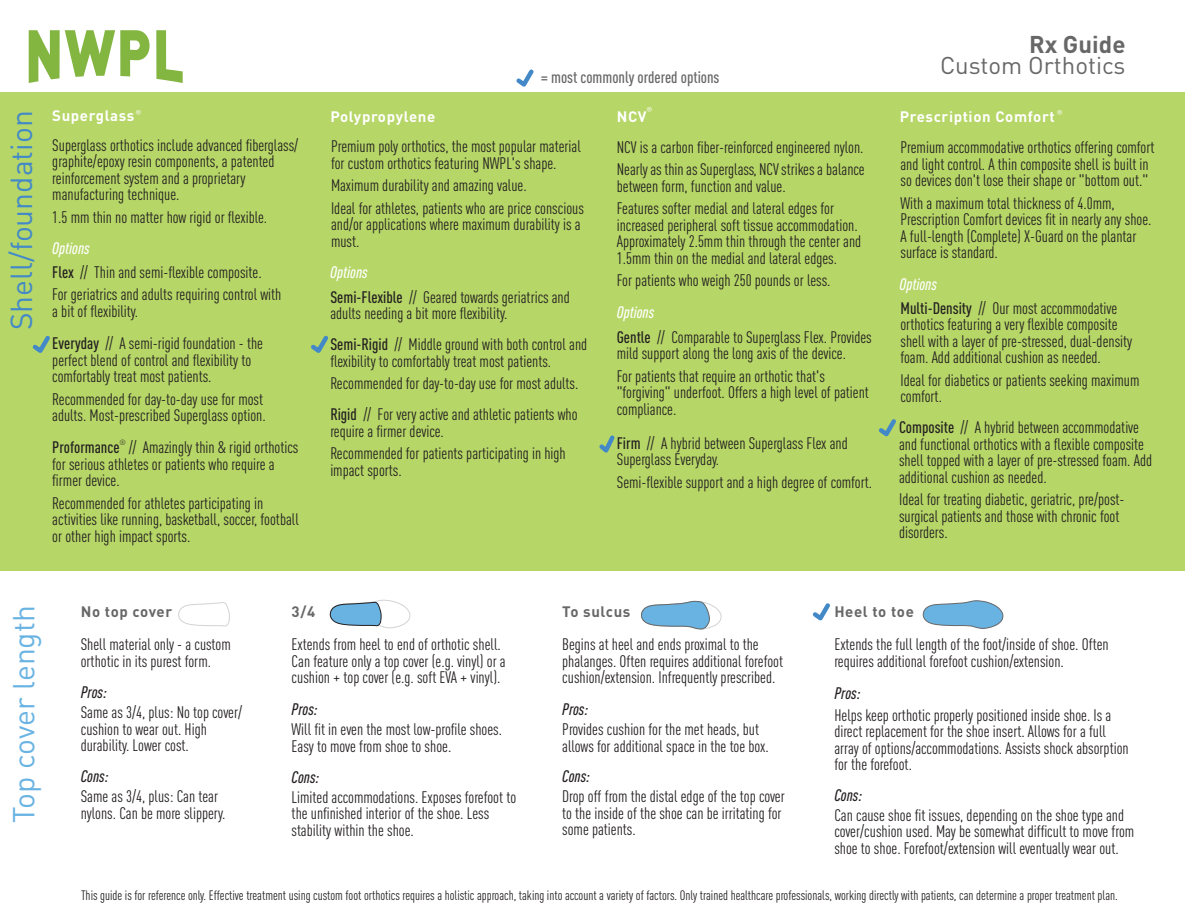
<style>
.page{position:relative;width:1185px;height:918px;background:#fff}
.page>*{position:absolute;margin:0;border:0;box-sizing:border-box;transform-origin:0 0}
.t1{font:30px "DIN Pro";color:#4389c8}
.t2{font:30px "DIN Pro";color:#69b3e3}
.t3{font:24px "DIN Pro";color:#676767}
.t4{font:700 24px "DIN Pro";color:#676767}
.t5{font:condensed 16.5px/16.5px "DIN Pro";color:#231f20}
.t6{font:italic 500 condensed 16.5px "DIN Pro";color:#231f20}
.t7{font:italic 500 condensed 16.5px "DIN Pro";color:#fff}
.t8{font:500 condensed 16.5px "DIN Pro";color:#676767}
.t9{font:700 15px "DIN Pro";letter-spacing:.04em;color:#fff}
.t10{font:700 15px "DIN Pro";letter-spacing:.04em;color:#676767}
.t11{font:condensed 13.5px "DIN Pro";color:#231f20}
.t12{font:condensed 10.5px "Myriad";color:#fff}
.t13{font:condensed 7.5px "DIN Pro";color:#231f20}
.s1{font-weight:500}
</style>
<div class="page">
<div style="left:0;top:93px;width:1185px;height:478px;background:#b6d667"></div>
<svg style="left:329px;top:599px;width:81px;height:30px"></svg>
<svg style="left:641px;top:601px;width:81px;height:29px"></svg>
<svg style="left:922px;top:600px;width:81px;height:29px"></svg>
<svg style="left:178px;top:602px;width:52px;height:25px"></svg>
<svg style="left:32px;top:335px;width:18px;height:18px"></svg>
<svg style="left:516px;top:69px;width:18px;height:18px"></svg>
<svg style="left:599px;top:435px;width:16px;height:18px"></svg>
<svg style="left:879px;top:419px;width:17px;height:18px"></svg>
<svg style="left:311px;top:336px;width:17px;height:17px"></svg>
<svg style="left:813px;top:603px;width:17px;height:18px"></svg>
<svg style="left:29px;top:30px;width:121px;height:53px"></svg>
<svg style="left:156px;top:30px;width:27px;height:53px"></svg>
<p class="t8" style="left:541px;top:71px;width:180px">= most commonly ordered options</p>
<h2 class="t4" style="left:1029px;top:35px;width:98px">Rx Guide</h2>
<h2 class="t3" style="left:940px;top:56px;width:187px">Custom Orthotics</h2>
<p class="t12" style="left:136px;top:109px;width:7px">®</p>
<p class="t12" style="left:647px;top:107px;width:7px">®</p>
<p class="t9" style="left:617px;top:111px;width:31px">NCV</p>
<p class="t12" style="left:1057px;top:110px;width:7px">®</p>
<h1 class="t1" style="left:9px;top:330px;width:222px;rotate:-90deg">Shell/foundation</h1>
<p class="t9" style="left:52px;top:110px;width:84px">Superglass</p>
<p class="t9" style="left:330px;top:111px;width:106px">Polypropylene</p>
<p class="t9" style="left:899px;top:110px;width:156px">Prescription Comfort</p>
<p class="t5" style="left:52px;top:138px;width:247px">Superglass orthotics include advanced fiberglass/ graphite/epoxy resin components, a patented reinforcement system and a proprietary manufacturing technique.</p>
<p class="t5" style="left:52px;top:210px;width:216px">1.5 mm thin no matter how rigid or flexible.</p>
<p class="t5" style="left:331px;top:139px;width:251px">Premium poly orthotics, the most popular material for custom orthotics featuring NWPL's shape.</p>
<p class="t5" style="left:331px;top:175px;width:254px;line-height:22.5px">Maximum durability and amazing value.<br>Ideal for athletes, patients who are price conscious</p>
<p class="t5" style="left:331px;top:217px;width:251px">and/or applications where maximum durability is a must.</p>
<p class="t5" style="left:617px;top:137px;width:249px;line-height:22.5px">NCV is a carbon fiber-reinforced engineered nylon.<br>NearlyasthinasSuperglass, NCVstrikesa balance</p>
<p class="t5" style="left:617px;top:176px;width:219px;line-height:22.5px">between form, function and value.<br>Features softer medial and lateral edges for</p>
<p class="t5" style="left:617px;top:218px;width:246px">increased peripheral soft tissue accommodation.<br>Approximately 2.5mm thin through the center and<br>1.5mm thin on the medial and lateral edges.</p>
<p class="t5" style="left:617px;top:273px;width:215px">For patients who weigh 250 pounds or less.</p>
<p class="t5" style="left:900px;top:141px;width:256px">Premium accommodative orthotics offering comfort and light control. A thin composite shell is built in so devices don't lose their shape or "bottom out."</p>
<p class="t5" style="left:900px;top:196px;width:252px">With a maximum total thickness of 4.0mm, Prescription Comfort devices fit in nearly any shoe.<br>A full-length (Complete) X-Guard on the plantar surface is standard.</p>
<p class="t7" style="left:52px;top:241px;width:39px">Options</p>
<p class="t5" style="left:52px;top:262px;width:231px;line-height:22.5px"><span class="s1">Flex</span> // Thin and semi-flexible composite.<br>For geriatrics and adults requiring control with</p>
<p class="t5" style="left:52px;top:304px;width:87px">a bit of flexibility.</p>
<p class="t7" style="left:330px;top:265px;width:39px">Options</p>
<p class="t7" style="left:899px;top:277px;width:39px">Options</p>
<p class="t5" style="left:330px;top:290px;width:241px"><span class="s1">Semi-Flexible</span> // Geared towards geriatrics and adults needing a bit more flexibility.</p>
<p class="t5" style="left:330px;top:337px;width:258px"><span class="s1">Semi-Rigid</span> // Middle ground with both control and flexibility to comfortably treat most patients.</p>
<p class="t5" style="left:330px;top:369px;width:250px;line-height:31px">Recommended for day-to-day use for most adults.<br><span class="s1">Rigid</span> // For very active and athletic patients who</p>
<p class="t5" style="left:330px;top:421px;width:237px;line-height:22.5px">require a firmer device.<br>Recommended for patients participating in high</p>
<p class="t5" style="left:330px;top:463px;width:73px">impact sports.</p>
<p class="t5" style="left:900px;top:301px;width:233px"><span class="s1">Multi-Density</span> // Our most accommodative orthotics featuring a very flexible composite shell with a layer of pre-stressed, dual-density foam. Add additional cushion as needed.</p>
<p class="t5" style="left:900px;top:373px;width:240px">Ideal for diabetics or patients seeking maximum comfort.</p>
<p class="t7" style="left:617px;top:306px;width:39px">Options</p>
<p class="t5" style="left:617px;top:330px;width:256px"><span class="s1">Gentle</span> // Comparable to Superglass Flex. Provides mild support along the long axis of the device.</p>
<p class="t5" style="left:617px;top:369px;width:254px">For patients that require an orthotic that's "forgiving" underfoot. Offers a high level of patient compliance.</p>
<p class="t5" style="left:52px;top:337px;width:212px"><span class="s1">Everyday</span> // A semi-rigid foundation - the perfect blend of control and flexibility to comfortably treat most patients.</p>
<p class="t5" style="left:52px;top:392px;width:215px">Recommended for day-to-day use for most adults. Most-prescribed Superglass option.</p>
<p class="t5" style="left:899px;top:421px;width:254px"><span class="s1">Composite</span> // A hybrid between accommodative and functional orthotics with a flexible composite shell topped with a layer of pre-stressed foam. Add additional cushion as needed.</p>
<p class="t5" style="left:899px;top:493px;width:227px">Ideal for treating diabetic, geriatric, pre/post&shy;surgical patients and those with chronic foot disorders.</p>
<p class="t5" style="left:617px;top:436px;width:232px"><span class="s1">Firm</span> // A hybrid between Superglass Flex and<br>Superglass Everyday.</p>
<p class="t5" style="left:617px;top:475px;width:257px">Semi-flexible support and a high degree of comfort.</p>
<p class="t13" style="left:119px;top:440px;width:8px">®</p>
<p class="t5" style="left:52px;top:441px;width:248px"><span class="s1">Proformance</span> // Amazingly thin &amp; rigid orthotics for serious athletes or patients who require a firmer device.</p>
<p class="t5" style="left:52px;top:496px;width:248px">Recommended for athletes participating in activities like running, basketball, soccer, football or other high impact sports.</p>
<h1 class="t2" style="left:12px;top:823px;width:219px;rotate:-90deg">Top cover length</h1>
<p class="t10" style="left:81px;top:606px;width:93px">No top cover</p>
<p class="t5" style="left:81px;top:638px;width:152px">Shell material only - a custom orthotic in its purest form.</p>
<p class="t6" style="left:81px;top:686px;width:28px">Pros:</p>
<p class="t10" style="left:292px;top:606px;width:25px">3/4</p>
<p class="t10" style="left:562px;top:606px;width:70px">To sulcus</p>
<p class="t10" style="left:834px;top:606px;width:81px">Heel to toe</p>
<p class="t5" style="left:292px;top:638px;width:216px">Extends from heel to end of orthotic shell.<br>Can feature only a top cover (e.g. vinyl) or a cushion + top cover (e.g. soft EVA + vinyl).</p>
<p class="t5" style="left:562px;top:638px;width:222px">Begins at heel and ends proximal to the phalanges. Often requires additional forefoot cushion/extension. Infrequently prescribed.</p>
<p class="t5" style="left:834px;top:638px;width:276px">Extends the full length of the foot/inside of shoe. Often requires additional forefoot cushion/extension.</p>
<p class="t6" style="left:834px;top:687px;width:28px">Pros:</p>
<p class="t5" style="left:81px;top:706px;width:163px">Same as 3/4, plus: No top cover/ cushion to wear out. High durability. Lower cost.</p>
<p class="t6" style="left:292px;top:703px;width:28px">Pros:</p>
<p class="t5" style="left:292px;top:723px;width:212px">Will fit in even the most low-profile shoes.<br>Easy to move from shoe to shoe.</p>
<p class="t6" style="left:562px;top:703px;width:28px">Pros:</p>
<p class="t5" style="left:562px;top:722px;width:208px">Provides cushion for the met heads, but allows for additional space in the toe box.</p>
<p class="t6" style="left:81px;top:769px;width:29px">Cons:</p>
<p class="t6" style="left:292px;top:770px;width:29px">Cons:</p>
<p class="t6" style="left:562px;top:770px;width:29px">Cons:</p>
<p class="t5" style="left:81px;top:790px;width:146px">Same as 3/4, plus: Can tear nylons. Can be more slippery.</p>
<p class="t5" style="left:292px;top:790px;width:226px">Limited accommodations. Exposes forefoot to the unfinished interior of the shoe. Less stability within the shoe.</p>
<p class="t5" style="left:562px;top:790px;width:224px">Drop off from the distal edge of the top cover to the inside of the shoe can be irritating for some patients.</p>
<p class="t5" style="left:834px;top:708px;width:296px">Helps keep orthotic properly positioned inside shoe. Is a direct replacement for the shoe insert. Allows for a full array of options/accommodations. Assists shock absorption for the forefoot.</p>
<p class="t5" style="left:834px;top:808px;width:301px">Can cause shoe fit issues, depending on the shoe type and cover/cushion used. May be somewhat difficult to move from shoe to shoe. Forefoot/extension will eventually wear out.</p>
<p class="t6" style="left:834px;top:789px;width:29px">Cons:</p>
<p class="t11" style="left:81px;top:890px;width:1038px">This guide is for reference only. Effective treatment using custom foot orthotics requires a holistic approach, taking into account a variety of factors. Only trained healthcare professionals, working directly with patients, can determine a proper treatment plan.</p>
</div>
